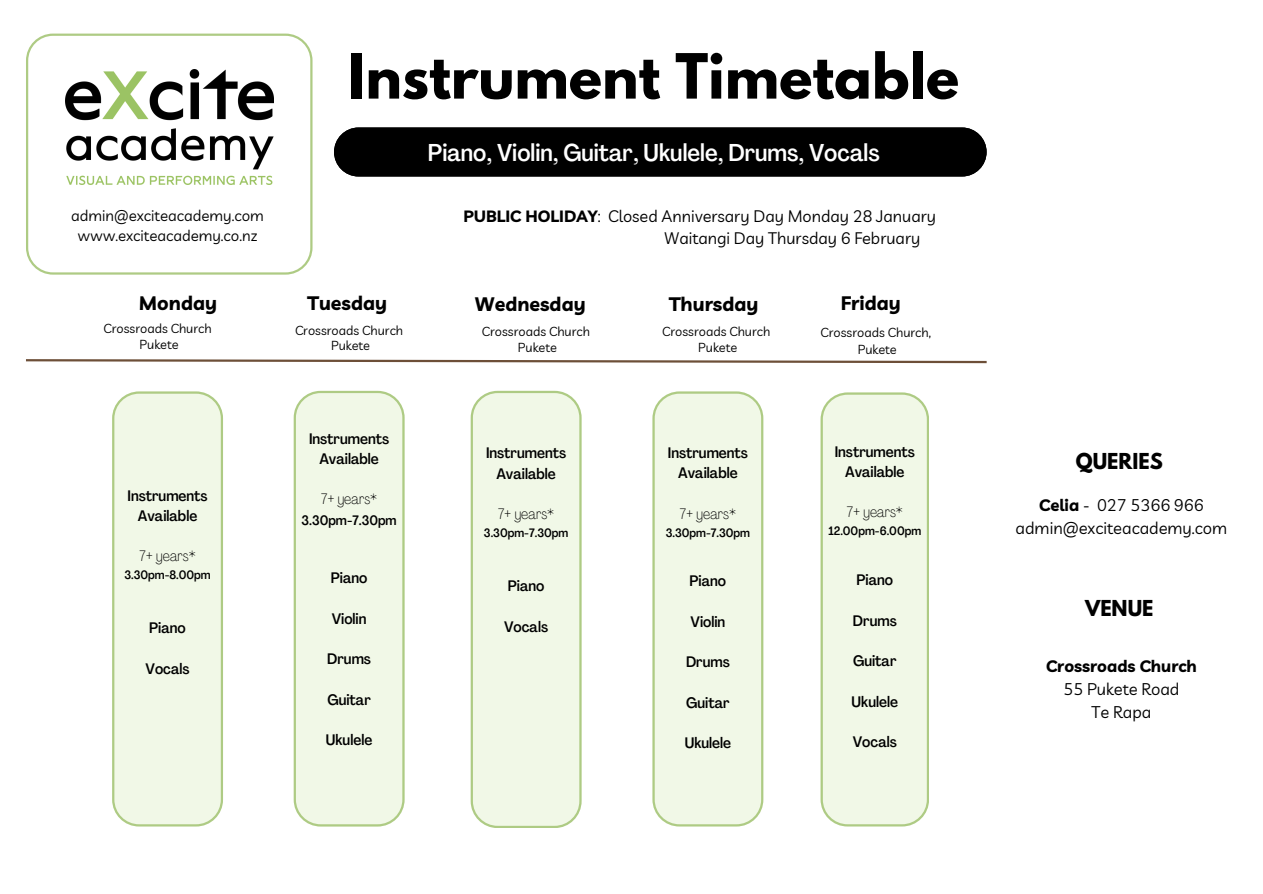
<style>
.page{position:relative;width:1263px;height:894px;background:#fff}
.page>*{position:absolute;margin:0;border:0;box-sizing:border-box;transform-origin:0 0}
.t1{font:700 55.2px "League Spartan";color:#000}
.t2{font:500 condensed 24px "Agrandir";color:#fff}
.t3{font:700 19.5px "Livvic";color:#000}
.t4{font:700 19.5px "League Spartan";color:#000}
.t5{font:16.5px/22.5px "Livvic";color:#000;text-align:center}
.t6{font:16.35px/22.4px "Livvic";color:#000}
.t7{font:500 condensed 15px/20.2px "Agrandir";color:#000;text-align:center}
.t8{font:15px/20.2px "Livvic";color:#000;text-align:center}
.t9{font:100 condensed 15px "Agrandir";color:#000}
.t10{font:500 condensed 13.5px "Agrandir";color:#000}
.t11{font:12.75px "Livvic";color:#000}
.t12{font:500 condensed 12px "Agrandir";color:#000}
.s1{font-weight:700}
</style>
<div class="page">
<svg style="left:112px;top:391px;width:111px;height:434px"></svg>
<svg style="left:26px;top:359px;width:961px;height:5px"></svg>
<svg style="left:294px;top:391px;width:111px;height:435px"></svg>
<div style="left:652px;top:391px;width:111px;height:434px;background:#f1f8e7"></div>
<div style="left:821px;top:392px;width:108px;height:434px;background:#f1f8e7"></div>
<svg style="left:26px;top:34px;width:287px;height:240px"></svg>
<img style="left:65px;top:70px;width:208px;height:114px">
<div style="left:334px;top:127px;width:652px;height:49px;background:#000"></div>
<svg style="left:471px;top:391px;width:111px;height:436px"></svg>
<h5 class="t1" style="left:348px;top:49px;width:612px">Instrument Timetable</h5>
<h5 class="t8" style="left:71px;top:205px;width:194px">admin@exciteacademy.com www.exciteacademy.co.nz</h5>
<h5 class="t2" style="left:428px;top:143px;width:453px">Piano, Violin, Guitar, Ukulele, Drums, Vocals</h5>
<h6 class="t6" style="left:664px;top:204px;width:273px;text-indent:-201px"><span class="s1">PUBLIC HOLIDAY</span>: Closed Anniversary Day Monday 28 January<br>Waitangi Day Thursday 6 February</h6>
<h5 class="t3" style="left:139px;top:290px;width:80px">Monday</h5>
<h5 class="t3" style="left:307px;top:290px;width:81px">Tuesday</h5>
<h5 class="t3" style="left:669px;top:291px;width:91px">Thursday</h5>
<h5 class="t3" style="left:475px;top:291px;width:112px">Wednesday</h5>
<h5 class="t11" style="left:104px;top:320px;width:110px">Crossroads Church</h5>
<h5 class="t11" style="left:140px;top:336px;width:40px">Pukete</h5>
<p class="t7" style="left:127px;top:486px;width:82px">Instruments<br>Available</p>
<h6 class="t9" style="left:139px;top:550px;width:58px">7+ years*</h6>
<h1 class="t12" style="left:124px;top:570px;width:88px">3.30pm-8.00pm</h1>
<h2 class="t7" style="left:149px;top:619px;width:38px">Piano</h2>
<h6 class="t7" style="left:146px;top:659px;width:46px">Vocals</h6>
<p class="t11" style="left:295px;top:321px;width:110px">Crossroads Church</p>
<p class="t11" style="left:331px;top:337px;width:40px">Pukete</p>
<h4 class="t7" style="left:309px;top:429px;width:82px">Instruments<br>Available</h4>
<h4 class="t9" style="left:321px;top:493px;width:58px">7+ years*</h4>
<h4 class="t10" style="left:302px;top:514px;width:96px">3.30pm-7.30pm</h4>
<h4 class="t7" style="left:331px;top:569px;width:38px">Piano</h4>
<h4 class="t7" style="left:332px;top:609px;width:36px">Violin</h4>
<p class="t7" style="left:327px;top:650px;width:45px">Drums</p>
<p class="t7" style="left:327px;top:690px;width:45px">Guitar</p>
<p class="t7" style="left:326px;top:731px;width:48px">Ukulele</p>
<h5 class="t11" style="left:482px;top:323px;width:110px">Crossroads Church</h5>
<h5 class="t11" style="left:518px;top:339px;width:40px">Pukete</h5>
<p class="t7" style="left:486px;top:444px;width:82px">Instruments<br>Available</p>
<p class="t9" style="left:498px;top:507px;width:58px">7+ years*</p>
<h5 class="t12" style="left:484px;top:528px;width:86px">3.30pm-7.30pm</h5>
<h5 class="t7" style="left:508px;top:577px;width:38px">Piano</h5>
<h5 class="t7" style="left:504px;top:617px;width:46px">Vocals</h5>
<h5 class="t11" style="left:662px;top:323px;width:110px">Crossroads Church</h5>
<h5 class="t11" style="left:698px;top:339px;width:40px">Pukete</h5>
<p class="t7" style="left:668px;top:443px;width:82px">Instruments<br>Available</p>
<p class="t9" style="left:680px;top:507px;width:58px">7+ years*</p>
<p class="t12" style="left:666px;top:527px;width:86px">3.30pm-7.30pm</p>
<p class="t7" style="left:690px;top:572px;width:38px">Piano</p>
<p class="t7" style="left:690px;top:612px;width:36px">Violin</p>
<p class="t7" style="left:686px;top:653px;width:45px">Drums</p>
<p class="t7" style="left:686px;top:693px;width:45px">Guitar</p>
<p class="t7" style="left:685px;top:734px;width:48px">Ukulele</p>
<h5 class="t3" style="left:841px;top:290px;width:61px">Friday</h5>
<p class="t11" style="left:821px;top:324px;width:112px">Crossroads Church,</p>
<p class="t11" style="left:858px;top:341px;width:40px">Pukete</p>
<h5 class="t7" style="left:835px;top:442px;width:82px">Instruments<br>Available</h5>
<p class="t9" style="left:847px;top:506px;width:58px">7+ years*</p>
<p class="t12" style="left:828px;top:526px;width:94px">12.00pm-6.00pm</p>
<h5 class="t7" style="left:856px;top:571px;width:38px">Piano</h5>
<h5 class="t7" style="left:853px;top:611px;width:45px">Drums</h5>
<h5 class="t7" style="left:853px;top:652px;width:45px">Guitar</h5>
<p class="t7" style="left:852px;top:692px;width:48px">Ukulele</p>
<p class="t7" style="left:853px;top:733px;width:46px">Vocals</p>
<h3 class="t4" style="left:1076px;top:451px;width:88px">QUERIES</h3>
<h5 class="t5" style="left:1016px;top:493px;width:213px"><span class="s1">Celia</span> - 027 5366 966 admin@exciteacademy.com</h5>
<h5 class="t4" style="left:1085px;top:598px;width:70px">VENUE</h5>
<h5 class="t5" style="left:1046px;top:654px;width:152px"><span class="s1">Crossroads Church<br></span>55 Pukete Road<br>Te Rapa</h5>
</div>
